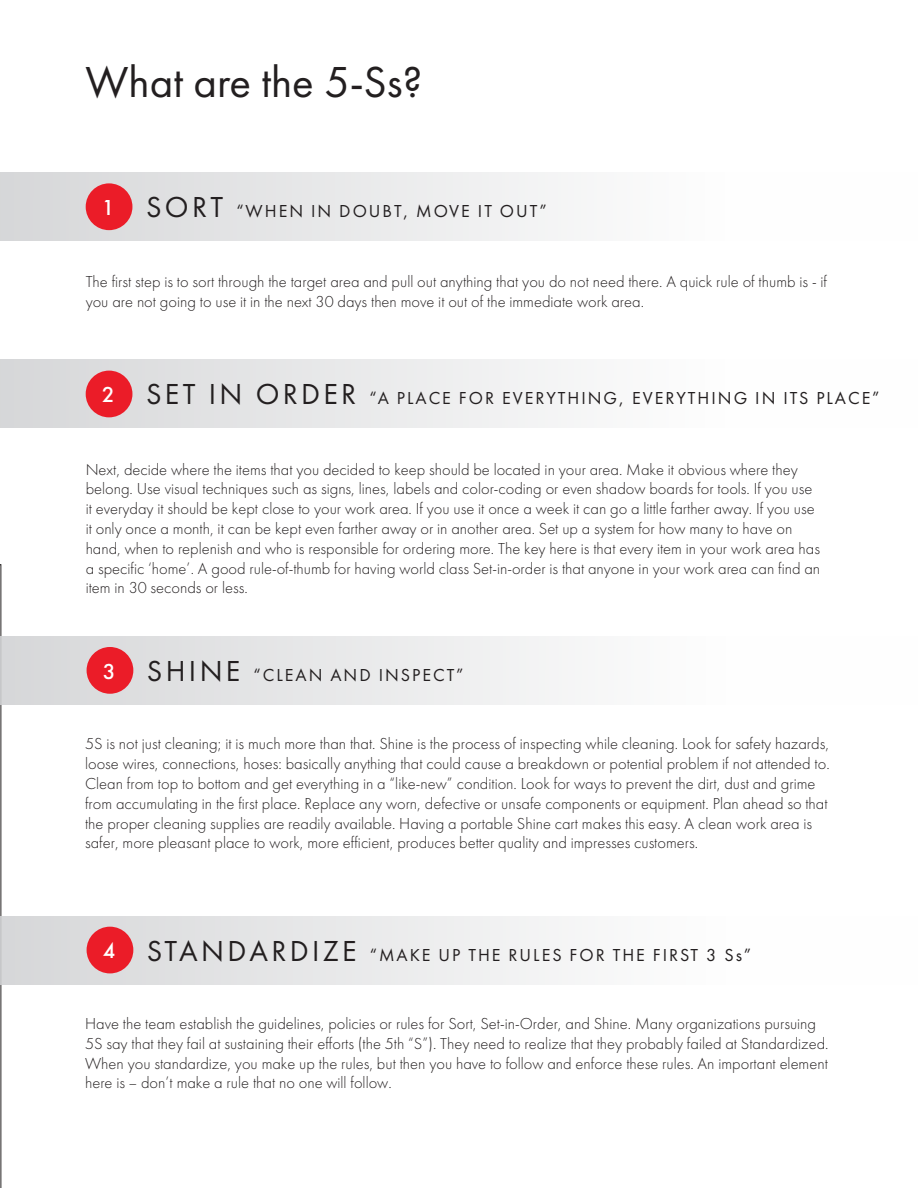
<style>
.page{position:relative;width:918px;height:1188px;background:#fff}
.page>*{position:absolute;margin:0;border:0;box-sizing:border-box;transform-origin:0 0}
.t1{font:45px "Futura";color:#231f20}
.t2{font:500 22.5px "Futura";color:#fff}
.t3{font:18px "Futura";letter-spacing:.11em;color:#231f20}
.t4{font:300 16.5px/19.8px "Futura";color:#231f20}
.s1{font-size:30px}
</style>
<div class="page">
<svg style="left:0;top:564px;width:1px;height:624px"></svg>
<div style="left:0;top:173px;width:917px;height:68px;background:linear-gradient(to right,#d7d8d9,#fff)"></div>
<div style="left:0;top:360px;width:917px;height:68px;background:linear-gradient(to right,#d8d7d9,#fff)"></div>
<div style="left:86px;top:183px;width:46px;height:47px;background:#eb1c28;border-radius:50%"></div>
<div style="left:86px;top:371px;width:46px;height:46px;background:#eb1c28;border-radius:50%"></div>
<div style="left:1px;top:636px;width:917px;height:68px;background:linear-gradient(to right,#d7d8da,#fff)"></div>
<div style="left:1px;top:916px;width:917px;height:68px;background:linear-gradient(to right,#d8d7d9,#fff)"></div>
<div style="left:87px;top:647px;width:46px;height:47px;background:#eb1c28;border-radius:50%"></div>
<div style="left:87px;top:927px;width:46px;height:46px;background:#eb1c28;border-radius:50%"></div>
<h1 class="t1" style="left:85px;top:55px;width:338px">What are the 5-Ss?</h1>
<h2 class="t2" style="left:102px;top:194px;width:14px">1</h2>
<p class="t3" style="left:146px;top:201px;width:403px"><span class="s1">SORT</span> “WHEN IN DOUBT, MOVE IT OUT”</p>
<p class="t4" style="left:86px;top:271px;width:743px">The first step is to sort through the target area and pull out anything that you do not need there. A quick rule of thumb is - if you are not going to use it in the next 30 days then move it out of the immediate work area.</p>
<h2 class="t2" style="left:102px;top:381px;width:14px">2</h2>
<p class="t3" style="left:146px;top:388px;width:736px"><span class="s1">SET IN ORDER</span> “A PLACE FOR EVERYTHING, EVERYTHING IN ITS PLACE”</p>
<p class="t4" style="left:86px;top:459px;width:736px">Next, decide where the items that you decided to keep should be located in your area. Make it obvious where they belong. Use visual techniques such as signs, lines, labels and color-coding or even shadow boards for tools. If you use it everyday it should be kept close to your work area. If you use it once a week it can go a little farther away. If you use it only once a month, it can be kept even farther away or in another area. Set up a system for how many to have on hand, when to replenish and who is responsible for ordering more. The key here is that every item in your work area has a specific ‘home’. A good rule-of-thumb for having world class Set-in-order is that anyone in your work area can find an item in 30 seconds or less.</p>
<h2 class="t2" style="left:103px;top:658px;width:14px">3</h2>
<p class="t3" style="left:147px;top:664px;width:319px"><span class="s1">SHINE</span> “CLEAN AND INSPECT”</p>
<p class="t4" style="left:85px;top:734px;width:746px">5S is not just cleaning; it is much more than that. Shine is the process of inspecting while cleaning. Look for safety hazards, loose wires, connections, hoses: basically anything that could cause a breakdown or potential problem if not attended to.<br>Clean from top to bottom and get everything in a “like-new” condition. Look for ways to prevent the dirt, dust and grime from accumulating in the first place. Replace any worn, defective or unsafe components or equipment. Plan ahead so that the proper cleaning supplies are readily available. Having a portable Shine cart makes this easy. A clean work area is safer, more pleasant place to work, more efficient, produces better quality and impresses customers.</p>
<h2 class="t2" style="left:103px;top:937px;width:14px">4</h2>
<p class="t3" style="left:147px;top:944px;width:607px"><span class="s1">STANDARDIZE</span> “MAKE UP THE RULES FOR THE FIRST 3 Ss”</p>
<p class="t4" style="left:85px;top:1014px;width:745px">Have the team establish the guidelines, policies or rules for Sort, Set-in-Order, and Shine. Many organizations pursuing 5S say that they fail at sustaining their efforts (the 5th “S”). They need to realize that they probably failed at Standardized.<br>When you standardize, you make up the rules, but then you have to follow and enforce these rules. An important element here is – don’t make a rule that no one will follow.</p>
</div>
